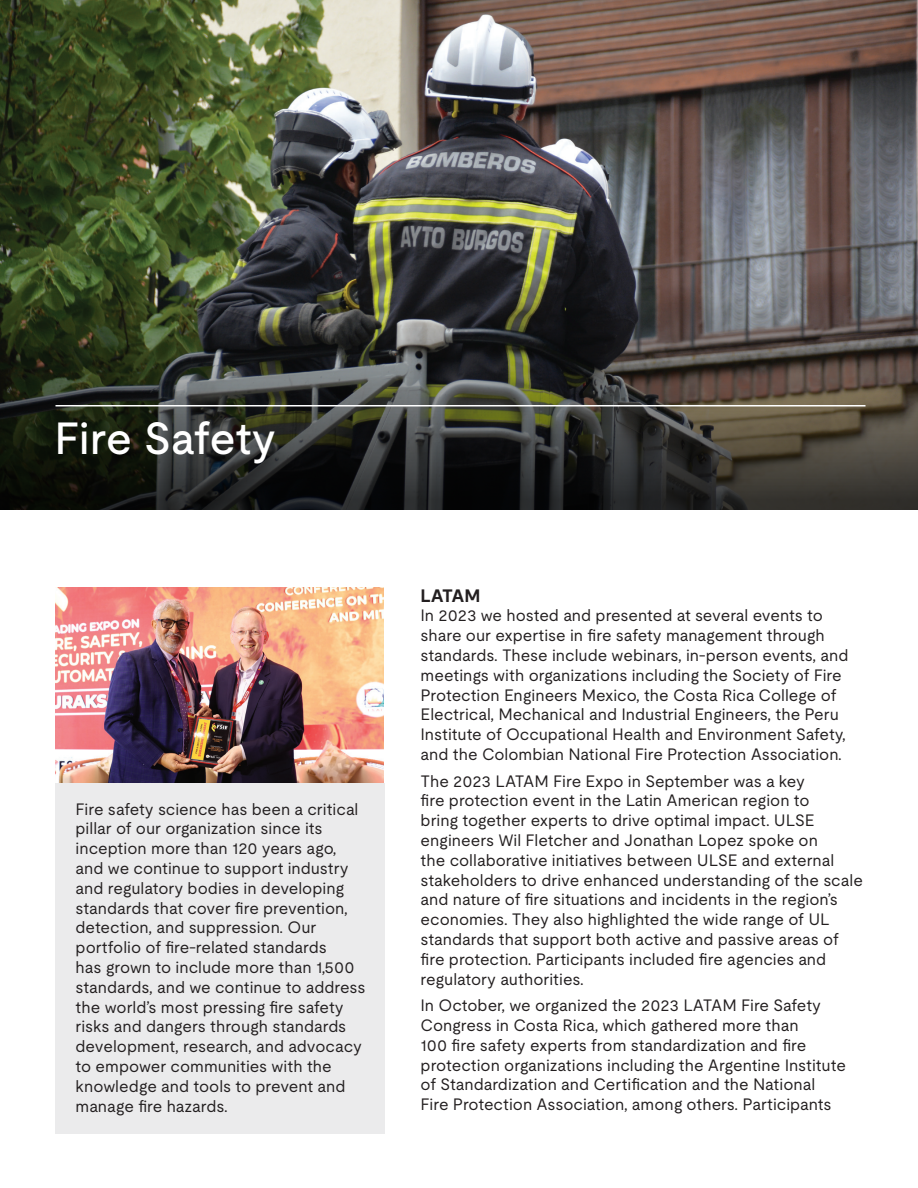
<style>
.page{position:relative;width:918px;height:1188px;background:#fff}
.page>*{position:absolute;margin:0;border:0;box-sizing:border-box;transform-origin:0 0}
.t1{font:500 45px "UL Moderat";letter-spacing:-.01em;color:#fff}
.t2{font:700 18px "UL Moderat";letter-spacing:-.045em;color:#231f20}
.t3{font:16.5px/19.8px "UL Moderat";color:#231f20}
</style>
<div class="page">
<img style="left:56px;top:587px;width:328px;height:196px">
<div style="left:55px;top:783px;width:329px;height:351px;background:#ebebec"></div>
<img style="left:0;top:0;width:918px;height:293px">
<svg style="left:0;top:293px;width:918px;height:217px;background:#36362f"></svg>
<hr style="left:56px;top:405px;width:810px;height:1px;background:#fff">
<h1 class="t1" style="left:54px;top:403px;width:224px">Fire Safety</h1>
<p class="t3" style="left:76px;top:799px;width:291px">Fire safety science has been a critical pillar of our organization since its inception more than 120 years ago, and we continue to support industry and regulatory bodies in developing standards that cover fire prevention, detection, and suppression. Our portfolio of fire-related standards<br>has grown to include more than 1,500 standards, and we continue to address the world’s most pressing fire safety risks and dangers through standards development, research, and advocacy to empower communities with the knowledge and tools to prevent and manage fire hazards.</p>
<p class="t2" style="left:421px;top:581px;width:61px">LATAM</p>
<p class="t3" style="left:421px;top:605px;width:429px">In 2023 we hosted and presented at several events to share our expertise in fire safety management through standards. These include webinars, in-person events, and meetings with organizations including the Society of Fire Protection Engineers Mexico, the Costa Rica College of Electrical, Mechanical and Industrial Engineers, the Peru Institute of Occupational Health and Environment Safety, and the Colombian National Fire Protection Association.</p>
<p class="t3" style="left:421px;top:770px;width:444px">The 2023 LATAM Fire Expo in September was a key<br>fire protection event in the Latin American region to<br>bring together experts to drive optimal impact. ULSE engineers Wil Fletcher and Jonathan Lopez spoke on<br>the collaborative initiatives between ULSE and external stakeholders to drive enhanced understanding of the scale and nature of fire situations and incidents in the region’s economies. They also highlighted the wide range of UL standards that support both active and passive areas of fire protection. Participants included fire agencies and regulatory authorities.</p>
<p class="t3" style="left:421px;top:995px;width:427px">In October, we organized the 2023 LATAM Fire Safety Congress in Costa Rica, which gathered more than<br>100 fire safety experts from standardization and fire protection organizations including the Argentine Institute of Standardization and Certification and the National Fire Protection Association, among others. Participants</p>
</div>
